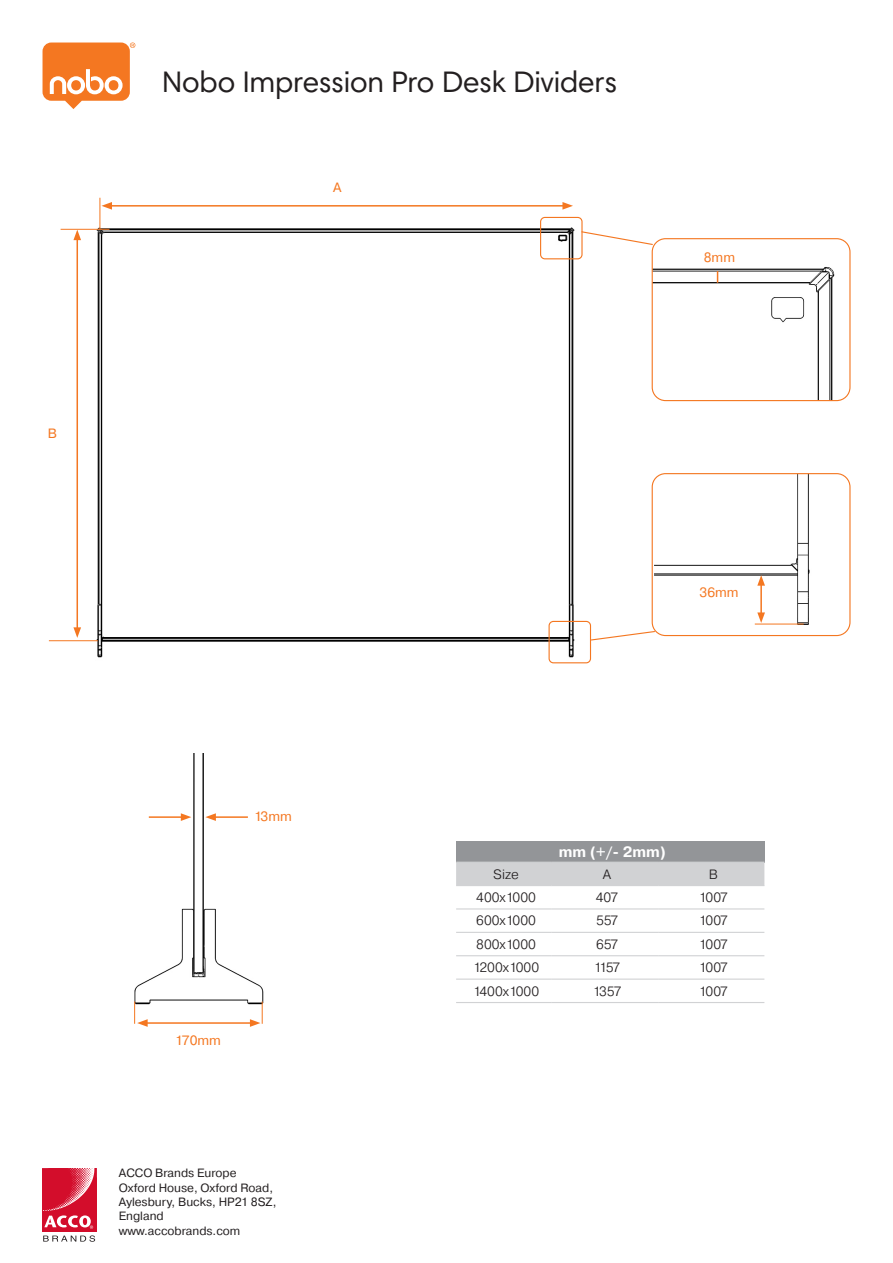
<style>
.page{position:relative;width:893px;height:1263px;background:#fff}
.page>*{position:absolute;margin:0;border:0;box-sizing:border-box;transform-origin:0 0}
.t1{font:30px "Harmonia Sans W1 G";letter-spacing:-.005em;color:#231f20}
.t2{font:700 15px "Pragmatica";color:#fff}
.t3{font:300 13.5px "Pragmatica";color:#231f20}
.t4{font:13.5px "Pragmatica";color:#f47721}
.t5{font:12px/14.4px "Pragmatica";color:#231f20}
</style>
<div class="page">
<img style="left:92px;top:197px;width:500px;height:467px">
<div style="left:456px;top:841px;width:308px;height:21px;background:#939598"></div>
<svg style="left:456px;top:863px;width:308px;height:47px"></svg>
<hr style="left:456px;top:862px;width:96px;height:1px;background:#d1d2d4">
<hr style="left:456px;top:908px;width:96px;height:1px;background:#d1d2d4">
<hr style="left:456px;top:932px;width:96px;height:1px;background:#d1d2d4">
<hr style="left:552px;top:862px;width:106px;height:1px;background:#d1d2d4">
<hr style="left:658px;top:862px;width:106px;height:1px;background:#d1d2d4">
<hr style="left:552px;top:908px;width:106px;height:1px;background:#d1d2d4">
<hr style="left:658px;top:908px;width:106px;height:1px;background:#d1d2d4">
<hr style="left:552px;top:932px;width:106px;height:1px;background:#d1d2d4">
<hr style="left:658px;top:932px;width:106px;height:1px;background:#d1d2d4">
<hr style="left:456px;top:885px;width:96px;height:1px;background:#d1d2d4">
<hr style="left:552px;top:885px;width:106px;height:1px;background:#d1d2d4">
<hr style="left:658px;top:885px;width:106px;height:1px;background:#d1d2d4">
<hr style="left:456px;top:955px;width:96px;height:1px;background:#d1d2d4">
<hr style="left:552px;top:955px;width:106px;height:1px;background:#d1d2d4">
<hr style="left:658px;top:955px;width:106px;height:1px;background:#d1d2d4">
<hr style="left:456px;top:978px;width:96px;height:2px;background:#d1d2d4">
<hr style="left:552px;top:978px;width:106px;height:2px;background:#d1d2d4">
<hr style="left:658px;top:978px;width:106px;height:2px;background:#d1d2d4">
<hr style="left:456px;top:1002px;width:96px;height:1px;background:#d1d2d4">
<hr style="left:552px;top:1002px;width:106px;height:1px;background:#d1d2d4">
<hr style="left:658px;top:1002px;width:106px;height:1px;background:#d1d2d4">
<img style="left:43px;top:1169px;width:53px;height:62px">
<svg style="left:44px;top:1215px;width:49px;height:14px"></svg>
<svg style="left:43px;top:1235px;width:52px;height:7px"></svg>
<img style="left:652px;top:239px;width:198px;height:162px">
<div style="left:652px;top:238px;width:198px;height:163px;border:1px solid #f47721;border-radius:13px"></div>
<svg style="left:43px;top:43px;width:92px;height:66px"></svg>
<hr style="left:77px;top:238px;width:1px;height:392px;background:#f47721">
<svg style="left:73px;top:627px;width:8px;height:11px"></svg>
<svg style="left:73px;top:230px;width:8px;height:10px"></svg>
<hr style="left:110px;top:205px;width:455px;height:2px;background:#f47721">
<svg style="left:101px;top:202px;width:11px;height:8px"></svg>
<svg style="left:562px;top:202px;width:11px;height:8px"></svg>
<svg style="left:717px;top:271px;width:1px;height:12px"></svg>
<img style="left:654px;top:474px;width:196px;height:161px">
<div style="left:652px;top:473px;width:198px;height:163px;border:1px solid #f47721;border-radius:13px"></div>
<hr style="left:760px;top:583px;width:2px;height:32px;background:#f47721">
<svg style="left:757px;top:575px;width:8px;height:11px"></svg>
<svg style="left:757px;top:612px;width:8px;height:11px"></svg>
<hr style="left:755px;top:624px;width:49px;height:1px;background:#f47721">
<img style="left:134px;top:754px;width:130px;height:273px">
<hr style="left:49px;top:640px;width:49px;height:1px;background:#f47721">
<hr style="left:61px;top:229px;width:48px;height:1px;background:#f47721">
<hr style="left:100px;top:198px;width:1px;height:31px;background:#f47721">
<div style="left:540px;top:217px;width:43px;height:42px;border:1px solid #f47721;border-radius:4px"></div>
<div style="left:549px;top:621px;width:42px;height:42px;border:1px solid #f47721;border-radius:4px"></div>
<hr style="left:145px;top:1022px;width:107px;height:2px;background:#f47721">
<svg style="left:250px;top:1001px;width:13px;height:26px"></svg>
<svg style="left:134px;top:1001px;width:14px;height:26px"></svg>
<hr style="left:214px;top:816px;width:34px;height:2px;background:#f47721">
<svg style="left:205px;top:813px;width:11px;height:8px"></svg>
<hr style="left:149px;top:816px;width:34px;height:2px;background:#f47721">
<svg style="left:181px;top:813px;width:10px;height:8px"></svg>
<svg style="left:590px;top:630px;width:66px;height:11px"></svg>
<svg style="left:580px;top:230px;width:74px;height:16px"></svg>
<p class="t4" style="left:48px;top:425px;width:11px">B</p>
<h1 class="t1" style="left:162px;top:63px;width:457px">Nobo Impression Pro Desk Dividers</h1>
<p class="t4" style="left:333px;top:179px;width:10px">A</p>
<p class="t4" style="left:704px;top:249px;width:33px">8mm</p>
<p class="t4" style="left:699px;top:584px;width:41px">36mm</p>
<p class="t4" style="left:254px;top:808px;width:39px">13mm</p>
<p class="t4" style="left:175px;top:1032px;width:47px">170mm</p>
<p class="t5" style="left:119px;top:1166px;width:159px">ACCO Brands Europe<br>Oxford House, Oxford Road,<br>Aylesbury, Bucks, HP21 8SZ,<br>England www.accobrands.com</p>
<p class="t2" style="left:559px;top:842px;width:109px">mm (+/- 2mm)</p>
<p class="t3" style="left:493px;top:865px;width:27px">Size</p>
<p class="t3" style="left:603px;top:865px;width:10px">A</p>
<p class="t3" style="left:709px;top:865px;width:11px">B</p>
<p class="t3" style="left:476px;top:889px;width:61px">400x1000</p>
<p class="t3" style="left:596px;top:889px;width:24px">407</p>
<p class="t3" style="left:699px;top:889px;width:31px">1007</p>
<p class="t3" style="left:476px;top:912px;width:61px">600x1000</p>
<p class="t3" style="left:596px;top:912px;width:24px">557</p>
<p class="t3" style="left:699px;top:912px;width:31px">1007</p>
<p class="t3" style="left:476px;top:935px;width:61px">800x1000</p>
<p class="t3" style="left:596px;top:935px;width:24px">657</p>
<p class="t3" style="left:699px;top:935px;width:31px">1007</p>
<p class="t3" style="left:473px;top:959px;width:68px">1200x1000</p>
<p class="t3" style="left:594px;top:959px;width:28px">1157</p>
<p class="t3" style="left:699px;top:959px;width:31px">1007</p>
<p class="t3" style="left:473px;top:982px;width:68px">1400x1000</p>
<p class="t3" style="left:593px;top:982px;width:30px">1357</p>
<p class="t3" style="left:699px;top:982px;width:31px">1007</p>
</div>
